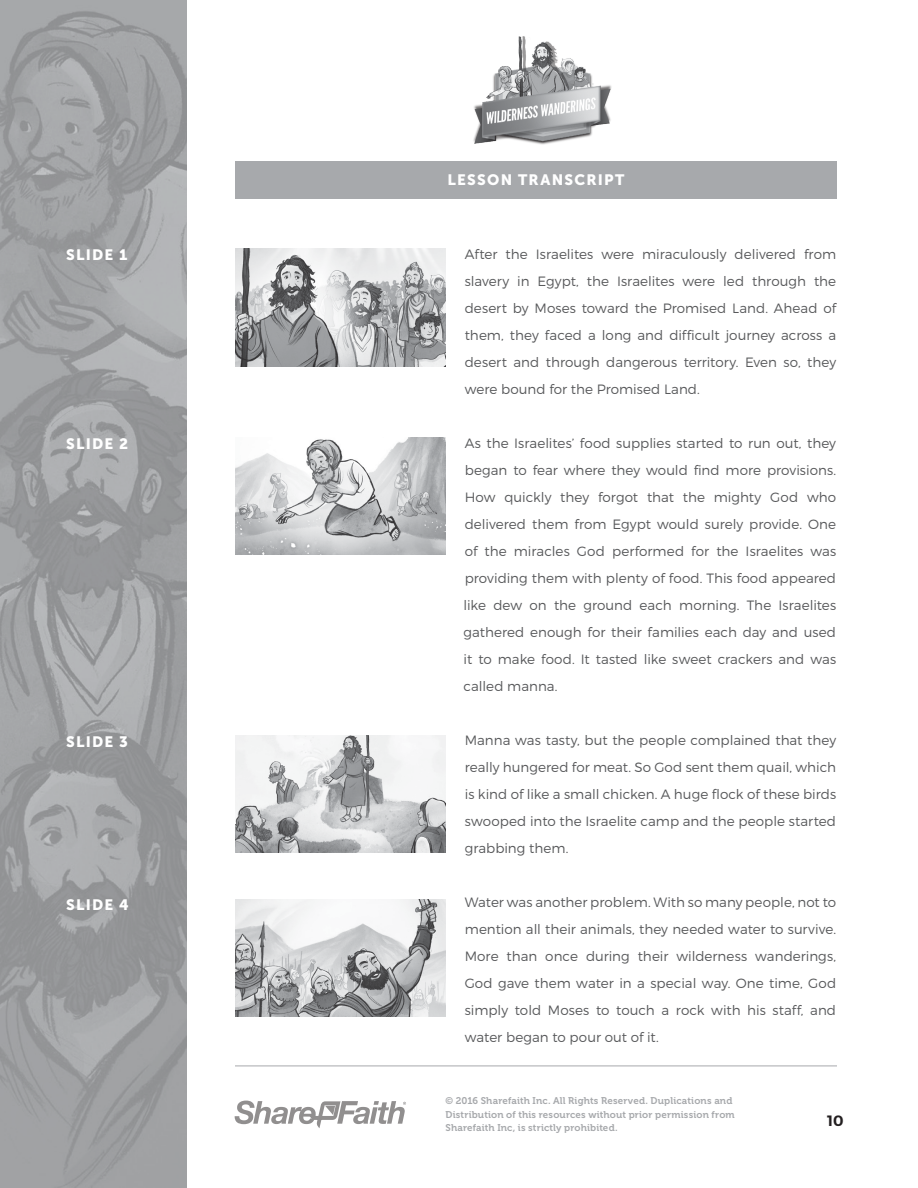
<style>
.page{position:relative;width:918px;height:1188px;background:#fff}
.page>*{position:absolute;margin:0;border:0;box-sizing:border-box;transform-origin:0 0}
.side-bar_Headings{font:15px "Museo Sans 900";letter-spacing:.08em;color:#fff}
.Heading{font:15px "Museo Sans 900";letter-spacing:.08em;color:#fff}
.t1{font:600 15px "Montserrat";color:#231f20}
.body_paragraph{font:300 13.5px/27px "Montserrat";color:#58595b;text-align:justify}
.t2{font:9.75px/13.5px "Museo 700";letter-spacing:.015em;color:#a7a9ac}
</style>
<div class="page">
<img style="left:0;top:0;width:187px;height:1188px">
<hr style="left:235px;top:1066px;width:602px;height:1px;background:#a7a9ac">
<svg style="left:235px;top:1101px;width:171px;height:27px"></svg>
<img style="left:473px;top:36px;width:139px;height:109px">
<div style="left:236px;top:161px;width:600px;height:37px;background:#a7a9ac"></div>
<img style="left:236px;top:249px;width:210px;height:117px">
<img style="left:236px;top:437px;width:210px;height:117px">
<img style="left:236px;top:735px;width:210px;height:118px">
<img style="left:236px;top:899px;width:210px;height:117px">
<p class="Heading" style="left:448px;top:171px;width:178px">LESSON TRANSCRIPT</p>
<p class="side-bar_Headings" style="left:66px;top:246px;width:63px">SLIDE 1</p>
<p class="body_paragraph" style="left:465px;top:240px;width:373px">After the Israelites were miraculously delivered from slavery in Egypt, the Israelites were led through the desert by Moses toward the Promised Land. Ahead of them, they faced a long and difficult journey across a desert and through dangerous territory. Even so, they were bound for the Promised Land.</p>
<p class="side-bar_Headings" style="left:66px;top:435px;width:64px">SLIDE 2</p>
<p class="body_paragraph" style="left:464px;top:429px;width:374px">As the Israelites’ food supplies started to run out, they began to fear where they would find more provisions.<br>How quickly they forgot that the mighty God who delivered them from Egypt would surely provide. One of the miracles God performed for the Israelites was providing them with plenty of food. This food appeared like dew on the ground each morning. The Israelites gathered enough for their families each day and used it to make food. It tasted like sweet crackers and was called manna.</p>
<p class="side-bar_Headings" style="left:66px;top:733px;width:63px">SLIDE 3</p>
<p class="body_paragraph" style="left:465px;top:726px;width:373px">Manna was tasty, but the people complained that they really hungered for meat. So God sent them quail, which is kind of like a small chicken. A huge flock of these birds swooped into the Israelite camp and the people started grabbing them.</p>
<p class="side-bar_Headings" style="left:66px;top:896px;width:64px">SLIDE 4</p>
<p class="body_paragraph" style="left:465px;top:888px;width:373px">Water was another problem. With so many people, not to mention all their animals, they needed water to survive.<br>More than once during their wilderness wanderings, God gave them water in a special way. One time, God simply told Moses to touch a rock with his staff, and water began to pour out of it.</p>
<p class="t2" style="left:446px;top:1094px;width:291px">© 2016 Sharefaith Inc. All Rights Reserved. Duplications and<br>Distribution of this resources without prior permission from<br>Sharefaith Inc, is strictly prohibited.</p>
<p class="t1" style="left:827px;top:1112px;width:18px">10</p>
</div>
